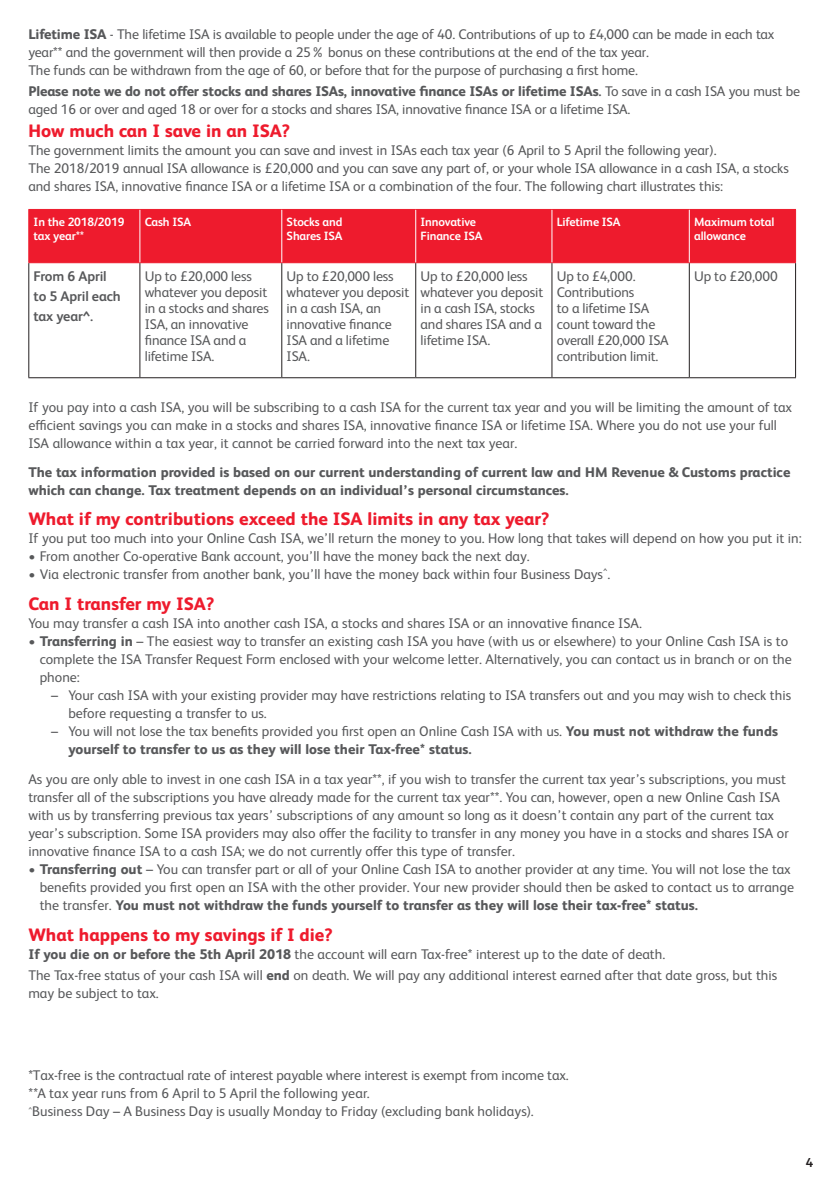
<style>
.page{position:relative;width:840px;height:1191px;background:#fff}
.page>*{position:absolute;margin:0;border:0;box-sizing:border-box;transform-origin:0 0}
.Body_Copy_Black{font:800 18px "Coop Bank";color:#ee1b2d}
.Body_text{font:800 18px "Coop Bank";color:#ee1b2d}
.Body_text-2{font:14px/18px "Coop Bank";color:#57585a}
.Body_Copy{font:14px/16px "Coop Bank";letter-spacing:-.01em;color:#57585a}
.Body_Copy_Black-2{font:14px/18px "Coop Bank";color:#57585a}
.Body_Copy_Black-3{font:800 14px/18px "Coop Bank";color:#57585a}
.Body_text-3{font:800 14px/18px "Coop Bank";color:#57585a}
.Body_Copy-2{font:700 14px/20px "Coop Bank";letter-spacing:-.01em;color:#57585a}
.t1{font:700 13px "Coop Bank";color:#231f20}
.Body_Copy-3{font:700 12px/14.4px "Coop Bank";letter-spacing:-.01em;color:#fff}
.s1{font-weight:800}
.s2{font-weight:700}
.s3{font-weight:400}
</style>
<div class="page">
<div style="left:29px;top:210px;width:765px;height:52px;background:#ee1b2d"></div>
<hr style="left:28px;top:209px;width:112px;height:1px;background:#ee1b2d">
<hr style="left:28px;top:210px;width:1px;height:52px;background:#ee1b2d">
<hr style="left:140px;top:209px;width:141px;height:1px;background:#ee1b2d">
<hr style="left:281px;top:209px;width:134px;height:1px;background:#ee1b2d">
<hr style="left:415px;top:209px;width:136px;height:1px;background:#ee1b2d">
<hr style="left:551px;top:209px;width:138px;height:1px;background:#ee1b2d">
<hr style="left:689px;top:209px;width:106px;height:1px;background:#ee1b2d">
<hr style="left:794px;top:210px;width:1px;height:52px;background:#ee1b2d">
<hr style="left:28px;top:262px;width:112px;height:1px;background:#ee1b2d">
<hr style="left:140px;top:262px;width:141px;height:1px;background:#ee1b2d">
<hr style="left:281px;top:262px;width:134px;height:1px;background:#ee1b2d">
<hr style="left:415px;top:262px;width:136px;height:1px;background:#ee1b2d">
<hr style="left:551px;top:262px;width:138px;height:1px;background:#ee1b2d">
<hr style="left:689px;top:262px;width:106px;height:1px;background:#ee1b2d">
<hr style="left:28px;top:263px;width:1px;height:114px;background:#231f20">
<hr style="left:139px;top:263px;width:1px;height:114px;background:#231f20">
<hr style="left:281px;top:263px;width:1px;height:114px;background:#231f20">
<hr style="left:415px;top:263px;width:1px;height:114px;background:#231f20">
<hr style="left:551px;top:263px;width:1px;height:114px;background:#231f20">
<hr style="left:688px;top:263px;width:1px;height:114px;background:#231f20">
<hr style="left:794px;top:263px;width:1px;height:114px;background:#231f20">
<hr style="left:28px;top:377px;width:112px;height:1px;background:#231f20">
<hr style="left:140px;top:377px;width:141px;height:1px;background:#231f20">
<hr style="left:281px;top:377px;width:134px;height:1px;background:#231f20">
<hr style="left:415px;top:377px;width:136px;height:1px;background:#231f20">
<hr style="left:551px;top:377px;width:138px;height:1px;background:#231f20">
<hr style="left:689px;top:377px;width:106px;height:1px;background:#231f20">
<hr style="left:139px;top:210px;width:1px;height:52px;background:#fff">
<hr style="left:281px;top:210px;width:1px;height:52px;background:#fff">
<hr style="left:415px;top:210px;width:1px;height:52px;background:#fff">
<hr style="left:551px;top:210px;width:1px;height:52px;background:#fff">
<hr style="left:688px;top:210px;width:1px;height:52px;background:#fff">
<p class="Body_text-2" style="left:28px;top:25px;width:747px"><span class="s1">Lifetime ISA</span> - The lifetime ISA is available to people under the age of 40. Contributions of up to £4,000 can be made in each tax year** and the government will then provide a 25% bonus on these contributions at the end of the tax year.<br>The funds can be withdrawn from the age of 60, or before that for the purpose of purchasing a first home.</p>
<p class="Body_text-2" style="left:28px;top:81px;width:772px"><span class="s1">Please note we do not offer stocks and shares ISAs, innovative finance ISAs or lifetime ISAs</span><span class="s2">.</span> To save in a cash ISA you must be aged 16 or over and aged 18 or over for a stocks and shares ISA, innovative finance ISA or a lifetime ISA.</p>
<p class="Body_Copy_Black" style="left:28px;top:118px;width:263px">How much can I save in an ISA?</p>
<p class="Body_text-2" style="left:28px;top:140px;width:761px">The government limits the amount you can save and invest in ISAs each tax year (6 April to 5 April the following year).<br>The 2018/2019 annual ISA allowance is £20,000 and you can save any part of, or your whole ISA allowance in a cash ISA, a stocks and shares ISA, innovative finance ISA or a lifetime ISA or a combination of the four. The following chart illustrates this:</p>
<p class="Body_Copy-3" style="left:34px;top:214px;width:92px">In the 2018/2019 tax year**</p>
<p class="Body_Copy-3" style="left:145px;top:214px;width:48px">Cash ISA</p>
<p class="Body_Copy-3" style="left:286px;top:214px;width:57px">Stocks and<br>Shares ISA</p>
<p class="Body_Copy-3" style="left:420px;top:214px;width:63px">Innovative<br>Finance ISA</p>
<p class="Body_Copy-3" style="left:556px;top:214px;width:65px">Lifetime ISA</p>
<p class="Body_Copy-3" style="left:693px;top:214px;width:82px">Maximum total allowance</p>
<p class="Body_Copy-2" style="left:34px;top:265px;width:88px">From 6 April to 5 April each tax year^.</p>
<p class="Body_Copy" style="left:145px;top:267px;width:125px">Up to £20,000 less whatever you deposit in a stocks and shares<br>ISA, an innovative finance ISA and a lifetime ISA.</p>
<p class="Body_Copy" style="left:286px;top:267px;width:124px">Up to £20,000 less whatever you deposit in a cash ISA, an innovative finance<br>ISA and a lifetime<br>ISA.</p>
<p class="Body_Copy" style="left:420px;top:267px;width:124px">Up to £20,000 less whatever you deposit in a cash ISA, stocks and shares ISA and a lifetime ISA.</p>
<p class="Body_Copy" style="left:556px;top:267px;width:113px">Up to £4,000.<br>Contributions<br>to a lifetime ISA count toward the overall £20,000 ISA contribution limit.</p>
<p class="Body_Copy" style="left:693px;top:267px;width:85px">Up to £20,000</p>
<p class="Body_Copy_Black-2" style="left:28px;top:397px;width:764px">If you pay into a cash ISA, you will be subscribing to a cash ISA for the current tax year and you will be limiting the amount of tax efficient savings you can make in a stocks and shares ISA, innovative finance ISA or lifetime ISA. Where you do not use your full<br>ISA allowance within a tax year, it cannot be carried forward into the next tax year.</p>
<p class="Body_Copy_Black-3" style="left:28px;top:463px;width:763px">The tax information provided is based on our current understanding of current law and HM Revenue &amp; Customs practice which can change. Tax treatment depends on an individual’s personal circumstances.</p>
<p class="Body_Copy_Black" style="left:28px;top:505px;width:522px">What if my contributions exceed the ISA limits in any tax year?</p>
<p class="Body_text-2" style="left:28px;top:528px;width:774px">If you put too much into your Online Cash ISA, we’ll return the money to you. How long that takes will depend on how you put it in:</p>
<p class="Body_text-2" style="left:28px;top:546px;width:502px">• From another Co-operative Bank account, you’ll have the money back the next day.</p>
<p class="Body_text-2" style="left:28px;top:564px;width:583px">• Via electronic transfer from another bank, you’ll have the money back within four Business Days<sup>^</sup>.</p>
<p class="Body_text" style="left:28px;top:591px;width:187px">Can I transfer my ISA?</p>
<p class="Body_text-2" style="left:28px;top:613px;width:614px">You may transfer a cash ISA into another cash ISA, a stocks and shares ISA or an innovative finance ISA.</p>
<p class="Body_text-2" style="left:40px;top:631px;width:753px;text-indent:-11px">• <span class="s1">Transferring in</span> – The easiest way to transfer an existing cash ISA you have (with us or elsewhere) to your Online Cash ISA is to complete the ISA Transfer Request Form enclosed with your welcome letter. Alternatively, you can contact us in branch or on the phone:</p>
<p class="Body_text-2" style="left:68px;top:685px;width:723px;text-indent:-17px">– Your cash ISA with your existing provider may have restrictions relating to ISA transfers out and you may wish to check this before requesting a transfer to us.</p>
<p class="Body_text-3" style="left:68px;top:721px;width:710px;text-indent:-17px"><span class="s3">– You will not lose the tax benefits provided you first open an Online Cash ISA with us.</span> You must not withdraw the funds yourself to transfer to us as they will lose their Tax‑free* status.</p>
<p class="Body_text-2" style="left:28px;top:769px;width:761px">As you are only able to invest in one cash ISA in a tax year**, if you wish to transfer the current tax year’s subscriptions, you must transfer all of the subscriptions you have already made for the current tax year**. You can, however, open a new Online Cash ISA with us by transferring previous tax years’ subscriptions of any amount so long as it doesn’t contain any part of the current tax year’s subscription. Some ISA providers may also offer the facility to transfer in any money you have in a stocks and shares ISA or innovative finance ISA to a cash ISA; we do not currently offer this type of transfer.</p>
<p class="Body_text-2" style="left:40px;top:859px;width:755px;text-indent:-11px">• <span class="s1">Transferring out</span> – You can transfer part or all of your Online Cash ISA to another provider at any time. You will not lose the tax benefits provided you first open an ISA with the other provider. Your new provider should then be asked to contact us to arrange the transfer. <span class="s1">You must not withdraw the funds yourself to transfer as they will lose their tax-free* status.</span></p>
<p class="Body_text" style="left:28px;top:921px;width:305px">What happens to my savings if I die?</p>
<p class="Body_text-2" style="left:28px;top:944px;width:638px"><span class="s1">If you die on or before the 5th April 2018</span> the account will earn Tax-free* interest up to the date of death.</p>
<p class="Body_text-2" style="left:28px;top:965px;width:750px">The Tax-free status of your cash ISA will <span class="s1">end</span> on death. We will pay any additional interest earned after that date gross, but this may be subject to tax.</p>
<p class="Body_text-2" style="left:28px;top:1065px;width:541px">*Tax-free is the contractual rate of interest payable where interest is exempt from income tax.</p>
<p class="Body_text-2" style="left:28px;top:1083px;width:343px">**A tax year runs from 6 April to 5 April the following year.</p>
<p class="Body_text-2" style="left:28px;top:1101px;width:506px"><sup>^</sup>Business Day – A Business Day is usually Monday to Friday (excluding bank holidays).</p>
<p class="t1" style="left:805px;top:1153px;width:9px">4</p>
</div>
